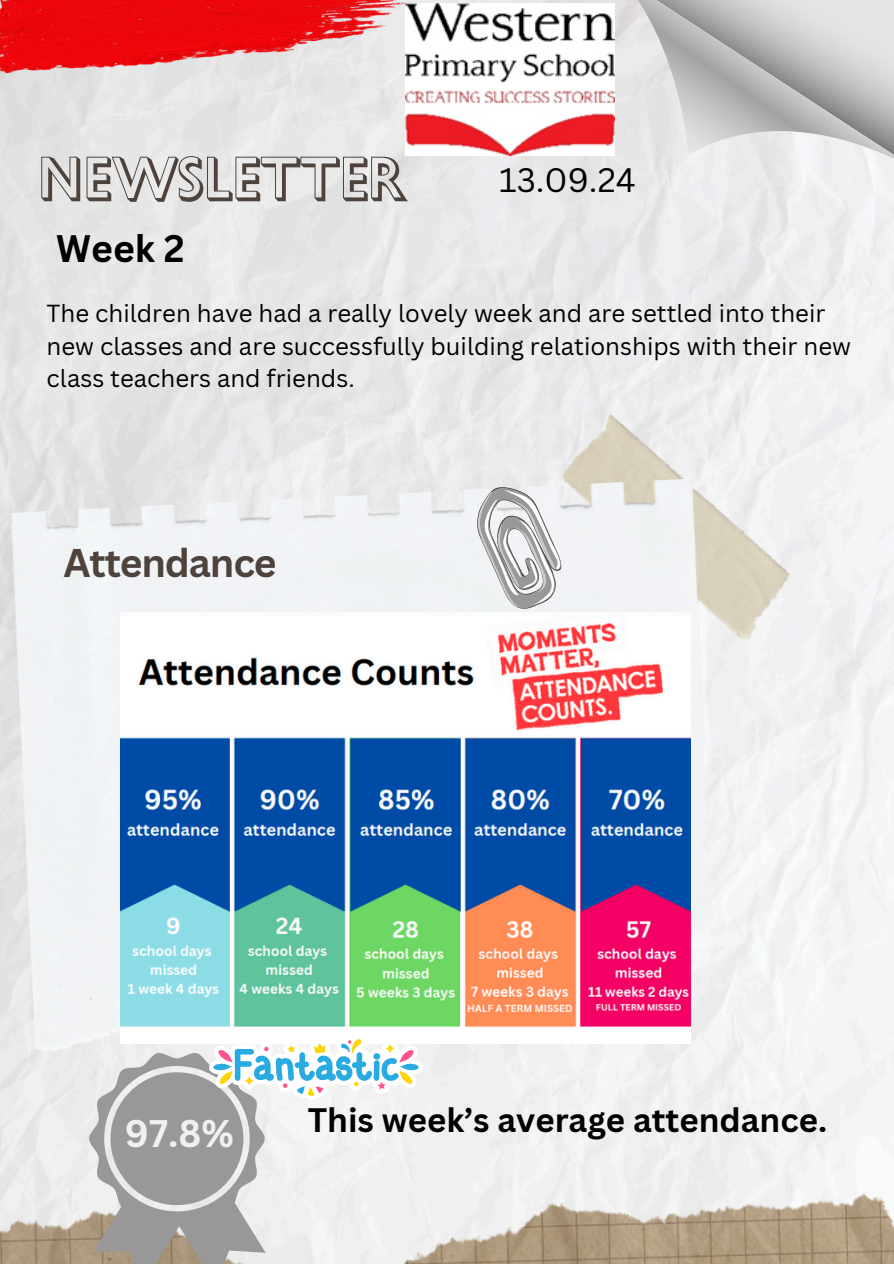
<style>
.page{position:relative;width:894px;height:1264px;background:#fff}
.page>*{position:absolute;margin:0;border:0;box-sizing:border-box;transform-origin:0 0}
.t1{font:59.25px "Gill Sans Shadow MT Std";letter-spacing:-.03em;color:#4d433c}
.t2{font:700 39px "Canva Sans";letter-spacing:-.03em;color:#4d433c}
.t3{font:700 37.5px "Canva Sans";color:#f0f0f0}
.t4{font:700 37.35px "Canva Sans";color:#000}
.t5{font:700 33px "Canva Sans";color:#000}
.t6{font:33px "Canva Sans";color:#000}
.t7{font:24px/32.7px "Canva Sans";color:#000}
</style>
<div class="page">
<img style="left:0;top:0;width:893px;height:1185px">
<svg style="left:618px;top:0;width:275px;height:180px;background:#cdcdcd"></svg>
<img style="left:554px;top:414px;width:249px;height:230px">
<img style="left:0;top:1185px;width:893px;height:78px">
<img style="left:0;top:0;width:447px;height:72px">
<img style="left:405px;top:3px;width:209px;height:152px">
<img style="left:8px;top:478px;width:713px;height:574px">
<svg style="left:447px;top:479px;width:140px;height:133px"></svg>
<img style="left:120px;top:612px;width:570px;height:431px">
<svg style="left:89px;top:1034px;width:334px;height:229px"></svg>
<p class="t1" style="left:37px;top:161px;width:369px">NEWSLETTER</p>
<h2 class="t4" style="left:56px;top:222px;width:130px">Week 2</h2>
<p class="t6" style="left:499px;top:156px;width:138px">13.09.24</p>
<p class="t7" style="left:47px;top:296px;width:805px">The children have had a really lovely week and are settled into their new classes and are successfully building relationships with their new class teachers and friends.</p>
<p class="t2" style="left:63px;top:535px;width:215px">Attendance</p>
<p class="t3" style="left:125px;top:1107px;width:110px">97.8%</p>
<p class="t5" style="left:307px;top:1096px;width:521px">This week’s average attendance.</p>
</div>
